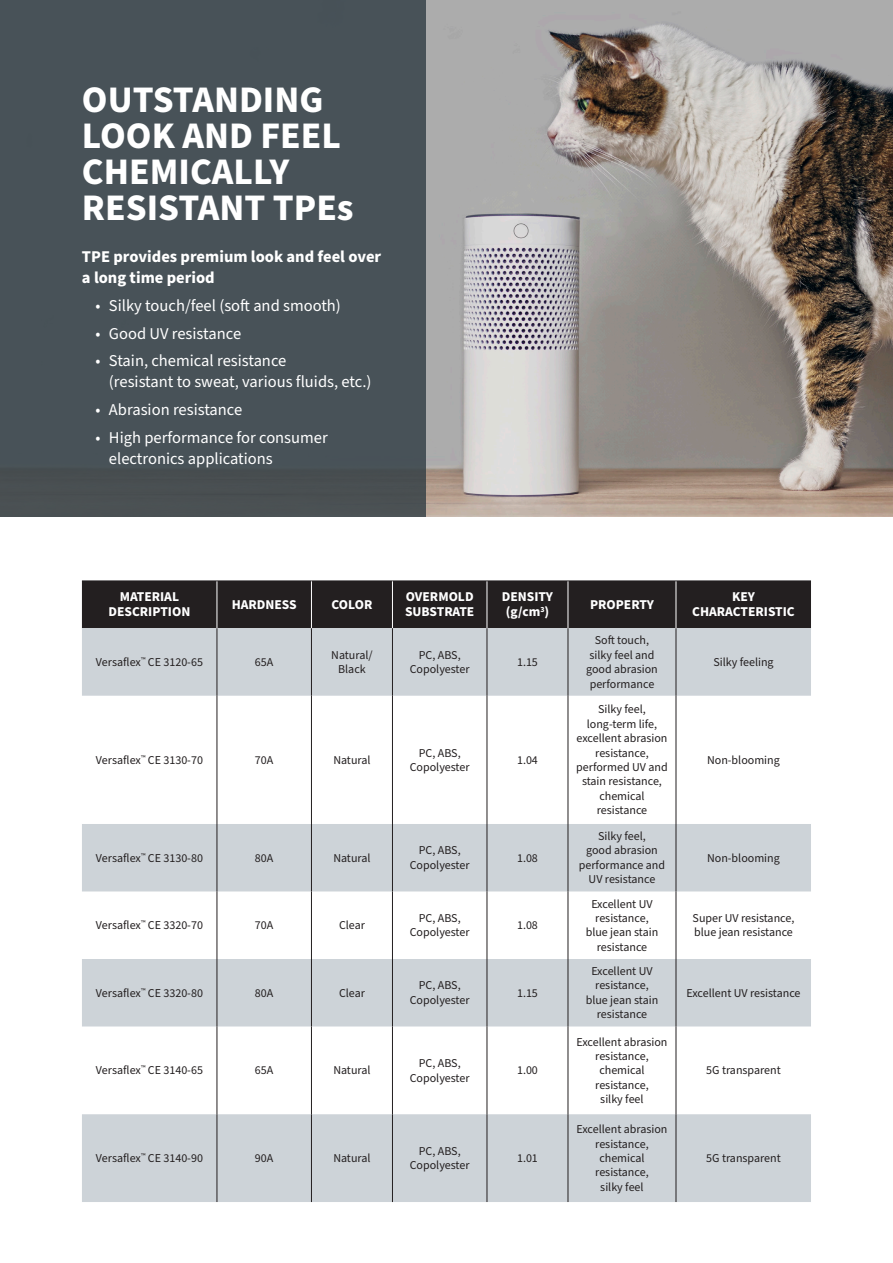
<style>
.page{position:relative;width:893px;height:1263px;background:#fff}
.page>*{position:absolute;margin:0;border:0;box-sizing:border-box;transform-origin:0 0}
.t1{font:700 37.5px/36px "Source Sans Pro";color:#fff}
.t2{font:16.5px/21px "Source Sans Pro";color:#fff}
.t3{font:700 16.5px/21px "Source Sans Pro";color:#fff}
.t4{font:700 13.5px/15px "Source Sans Pro";color:#fff;text-align:center}
.t5{font:12px/14.4px "Source Sans Pro";color:#231f20;text-align:center}
</style>
<div class="page">
<img style="left:426px;top:0;width:467px;height:517px">
<div style="left:0;top:0;width:426px;height:517px;background:#485258"></div>
<div style="left:82px;top:582px;width:729px;height:46px;background:#231f20"></div>
<svg style="left:82px;top:628px;width:729px;height:574px;fill:#cdd3d8"></svg>
<hr style="left:82px;top:581px;width:135px;height:1px;background:#231f20">
<hr style="left:217px;top:581px;width:94px;height:1px;background:#231f20">
<hr style="left:311px;top:581px;width:81px;height:1px;background:#231f20">
<hr style="left:392px;top:581px;width:95px;height:1px;background:#231f20">
<hr style="left:487px;top:581px;width:81px;height:1px;background:#231f20">
<hr style="left:568px;top:581px;width:108px;height:1px;background:#231f20">
<hr style="left:676px;top:581px;width:135px;height:1px;background:#231f20">
<hr style="left:217px;top:581px;width:1px;height:47px;background:#fff">
<hr style="left:311px;top:581px;width:1px;height:47px;background:#fff">
<hr style="left:392px;top:581px;width:1px;height:47px;background:#fff">
<hr style="left:568px;top:581px;width:1px;height:47px;background:#fff">
<hr style="left:487px;top:581px;width:1px;height:47px;background:#fff">
<hr style="left:217px;top:628px;width:1px;height:68px;background:#231f20">
<hr style="left:311px;top:628px;width:1px;height:68px;background:#231f20">
<hr style="left:392px;top:628px;width:1px;height:68px;background:#231f20">
<hr style="left:487px;top:628px;width:1px;height:68px;background:#231f20">
<hr style="left:568px;top:628px;width:1px;height:68px;background:#231f20">
<hr style="left:217px;top:696px;width:1px;height:128px;background:#231f20">
<hr style="left:311px;top:696px;width:1px;height:128px;background:#231f20">
<hr style="left:392px;top:696px;width:1px;height:128px;background:#231f20">
<hr style="left:487px;top:696px;width:1px;height:128px;background:#231f20">
<hr style="left:568px;top:696px;width:1px;height:128px;background:#231f20">
<hr style="left:217px;top:824px;width:1px;height:67px;background:#231f20">
<hr style="left:311px;top:824px;width:1px;height:67px;background:#231f20">
<hr style="left:392px;top:824px;width:1px;height:67px;background:#231f20">
<hr style="left:487px;top:824px;width:1px;height:67px;background:#231f20">
<hr style="left:568px;top:824px;width:1px;height:67px;background:#231f20">
<hr style="left:217px;top:891px;width:1px;height:68px;background:#231f20">
<hr style="left:311px;top:891px;width:1px;height:68px;background:#231f20">
<hr style="left:392px;top:891px;width:1px;height:68px;background:#231f20">
<hr style="left:487px;top:891px;width:1px;height:68px;background:#231f20">
<hr style="left:568px;top:891px;width:1px;height:68px;background:#231f20">
<hr style="left:217px;top:959px;width:1px;height:67px;background:#231f20">
<hr style="left:311px;top:959px;width:1px;height:67px;background:#231f20">
<hr style="left:392px;top:959px;width:1px;height:67px;background:#231f20">
<hr style="left:487px;top:959px;width:1px;height:67px;background:#231f20">
<hr style="left:568px;top:959px;width:1px;height:67px;background:#231f20">
<hr style="left:217px;top:1026px;width:1px;height:88px;background:#231f20">
<hr style="left:311px;top:1026px;width:1px;height:88px;background:#231f20">
<hr style="left:392px;top:1026px;width:1px;height:88px;background:#231f20">
<hr style="left:487px;top:1026px;width:1px;height:88px;background:#231f20">
<hr style="left:568px;top:1026px;width:1px;height:88px;background:#231f20">
<hr style="left:217px;top:1114px;width:1px;height:88px;background:#231f20">
<hr style="left:311px;top:1114px;width:1px;height:88px;background:#231f20">
<hr style="left:392px;top:1114px;width:1px;height:88px;background:#231f20">
<hr style="left:487px;top:1114px;width:1px;height:88px;background:#231f20">
<hr style="left:568px;top:1114px;width:1px;height:88px;background:#231f20">
<hr style="left:676px;top:581px;width:1px;height:47px;background:#fff">
<hr style="left:676px;top:628px;width:1px;height:68px;background:#231f20">
<hr style="left:676px;top:696px;width:1px;height:128px;background:#231f20">
<hr style="left:676px;top:824px;width:1px;height:67px;background:#231f20">
<hr style="left:676px;top:891px;width:1px;height:68px;background:#231f20">
<hr style="left:676px;top:959px;width:1px;height:67px;background:#231f20">
<hr style="left:676px;top:1026px;width:1px;height:88px;background:#231f20">
<hr style="left:676px;top:1114px;width:1px;height:88px;background:#231f20">
<p class="t1" style="left:82px;top:83px;width:273px">OUTSTANDING<br>LOOK AND FEEL<br>CHEMICALLY<br>RESISTANT TPEs</p>
<p class="t3" style="left:82px;top:247px;width:301px">TPE provides premium look and feel over a long time period</p>
<p class="t2" style="left:95px;top:295px;width:247px">• Silky touch/feel (soft and smooth)</p>
<p class="t2" style="left:95px;top:323px;width:147px">• Good UV resistance</p>
<p class="t2" style="left:109px;top:351px;width:264px;text-indent:-14px">• Stain, chemical resistance<br>(resistant to sweat, various fluids, etc.)</p>
<p class="t2" style="left:95px;top:400px;width:148px">• Abrasion resistance</p>
<p class="t2" style="left:109px;top:427px;width:220px;text-indent:-14px">• High performance for consumer electronics applications</p>
<p class="t4" style="left:109px;top:590px;width:83px">MATERIAL<br>DESCRIPTION</p>
<p class="t4" style="left:232px;top:597px;width:67px">HARDNESS</p>
<p class="t4" style="left:332px;top:597px;width:42px">COLOR</p>
<p class="t4" style="left:405px;top:590px;width:71px;text-align:left">OVERMOLD<br>SUBSTRATE</p>
<p class="t4" style="left:502px;top:590px;width:53px;text-align:left">DENSITY (g/cm<sup>3</sup>)</p>
<p class="t4" style="left:590px;top:597px;width:65px">PROPERTY</p>
<p class="t4" style="left:692px;top:590px;width:104px">KEY<br>CHARACTERISTIC</p>
<p class="t5" style="left:96px;top:655px;width:109px">Versaflex<sup>™</sup> CE 3120-65</p>
<p class="t5" style="left:255px;top:655px;width:20px">65A</p>
<p class="t5" style="left:331px;top:648px;width:43px">Natural/<br>Black</p>
<p class="t5" style="left:410px;top:648px;width:61px">PC, ABS,<br>Copolyester</p>
<p class="t5" style="left:517px;top:655px;width:22px">1.15</p>
<p class="t5" style="left:586px;top:633px;width:73px">Soft touch, silky feel and good abrasion performance</p>
<p class="t5" style="left:713px;top:655px;width:62px">Silky feeling</p>
<p class="t5" style="left:96px;top:753px;width:109px">Versaflex<sup>™</sup> CE 3130-70</p>
<p class="t5" style="left:255px;top:753px;width:20px">70A</p>
<p class="t5" style="left:333px;top:753px;width:39px">Natural</p>
<p class="t5" style="left:410px;top:746px;width:61px">PC, ABS,<br>Copolyester</p>
<p class="t5" style="left:517px;top:753px;width:22px">1.04</p>
<p class="t5" style="left:96px;top:851px;width:109px">Versaflex<sup>™</sup> CE 3130-80</p>
<p class="t5" style="left:255px;top:851px;width:20px">80A</p>
<p class="t5" style="left:333px;top:851px;width:39px">Natural</p>
<p class="t5" style="left:410px;top:844px;width:61px">PC, ABS,<br>Copolyester</p>
<p class="t5" style="left:517px;top:851px;width:22px">1.08</p>
<p class="t5" style="left:96px;top:918px;width:109px">Versaflex<sup>™</sup> CE 3320-70</p>
<p class="t5" style="left:255px;top:918px;width:20px">70A</p>
<p class="t5" style="left:339px;top:918px;width:27px">Clear</p>
<p class="t5" style="left:410px;top:911px;width:61px">PC, ABS,<br>Copolyester</p>
<p class="t5" style="left:517px;top:918px;width:22px">1.08</p>
<p class="t5" style="left:96px;top:986px;width:109px">Versaflex<sup>™</sup> CE 3320-80</p>
<p class="t5" style="left:255px;top:986px;width:20px">80A</p>
<p class="t5" style="left:339px;top:986px;width:27px">Clear</p>
<p class="t5" style="left:410px;top:979px;width:61px">PC, ABS,<br>Copolyester</p>
<p class="t5" style="left:517px;top:986px;width:22px">1.15</p>
<p class="t5" style="left:96px;top:1063px;width:109px">Versaflex<sup>™</sup> CE 3140-65</p>
<p class="t5" style="left:255px;top:1063px;width:20px">65A</p>
<p class="t5" style="left:333px;top:1063px;width:39px">Natural</p>
<p class="t5" style="left:410px;top:1056px;width:61px">PC, ABS,<br>Copolyester</p>
<p class="t5" style="left:517px;top:1063px;width:22px">1.00</p>
<p class="t5" style="left:96px;top:1151px;width:109px">Versaflex<sup>™</sup> CE 3140-90</p>
<p class="t5" style="left:255px;top:1151px;width:20px">90A</p>
<p class="t5" style="left:333px;top:1151px;width:39px">Natural</p>
<p class="t5" style="left:410px;top:1144px;width:61px">PC, ABS,<br>Copolyester</p>
<p class="t5" style="left:517px;top:1151px;width:22px">1.01</p>
<p class="t5" style="left:576px;top:702px;width:93px">Silky feel, long-term life, excellent abrasion resistance, performed UV and stain resistance, chemical resistance</p>
<p class="t5" style="left:579px;top:829px;width:88px">Silky feel,<br>good abrasion performance and<br>UV resistance</p>
<p class="t5" style="left:586px;top:897px;width:74px">Excellent UV resistance, blue jean stain resistance</p>
<p class="t5" style="left:586px;top:964px;width:74px">Excellent UV resistance, blue jean stain resistance</p>
<p class="t5" style="left:576px;top:1035px;width:93px">Excellent abrasion resistance, chemical resistance,<br>silky feel</p>
<p class="t5" style="left:576px;top:1122px;width:93px">Excellent abrasion resistance, chemical resistance,<br>silky feel</p>
<p class="t5" style="left:707px;top:753px;width:74px">Non-blooming</p>
<p class="t5" style="left:707px;top:851px;width:74px">Non-blooming</p>
<p class="t5" style="left:693px;top:911px;width:103px;text-align:left">Super UV resistance, blue jean resistance</p>
<p class="t5" style="left:686px;top:986px;width:116px">Excellent UV resistance</p>
<p class="t5" style="left:706px;top:1063px;width:76px">5G transparent</p>
<p class="t5" style="left:706px;top:1151px;width:76px">5G transparent</p>
</div>
